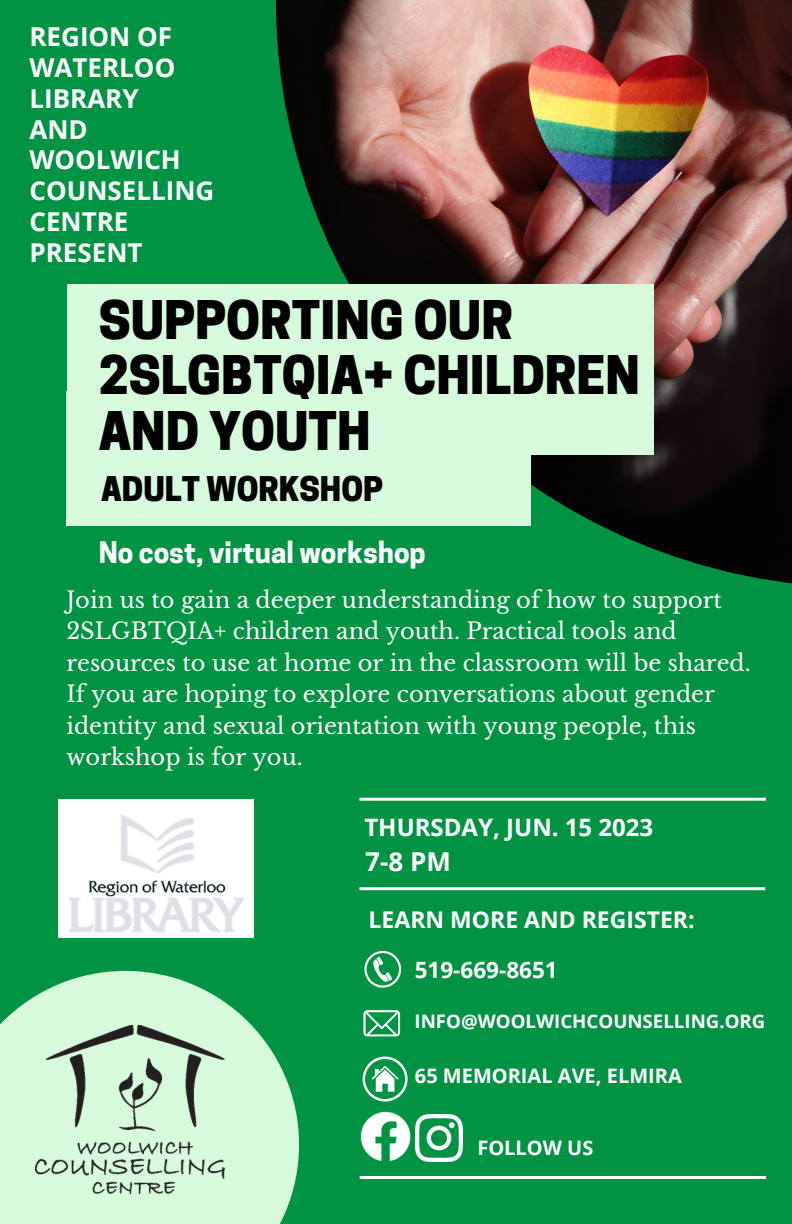
<style>
.page{position:relative;width:792px;height:1224px;background:#009344}
.page>*{position:absolute;margin:0;border:0;box-sizing:border-box;transform-origin:0 0}
.t1{font:800 50px/55.5px "Cooper Hewitt";color:#000}
.t2{font:800 32px "Cooper Hewitt";color:#000}
.t3{font:700 28px "Cooper Hewitt";color:#fff}
.t4{font:700 26px/30.8px "Open Sans";color:#fff}
.t5{font:700 24px "Open Sans";color:#fff}
.t6{font:700 23px "Open Sans";color:#fff}
.t7{font:22.5px/31.5px "Libre Baskerville";color:#fff}
.t8{font:700 22.5px "Open Sans";color:#fff}
.t9{font:700 20px "Open Sans";color:#fff}
.t10{font:700 18.7px "Open Sans";color:#fff}
</style>
<div class="page">
<img style="left:276px;top:0;width:516px;height:584px">
<div style="left:66px;top:392px;width:465px;height:134px;background:#d6fadb"></div>
<div style="left:67px;top:284px;width:587px;height:171px;background:#d6fadb"></div>
<svg style="left:0;top:971px;width:299px;height:253px;fill:#d6fadb"></svg>
<hr style="left:359px;top:798px;width:407px;height:3px;background:#fff">
<hr style="left:359px;top:887px;width:406px;height:3px;background:#fff">
<hr style="left:360px;top:1176px;width:406px;height:3px;background:#fff">
<svg style="left:364px;top:951px;width:37px;height:37px"></svg>
<svg style="left:363px;top:1010px;width:37px;height:26px"></svg>
<img style="left:36px;top:1025px;width:189px;height:168px">
<svg style="left:363px;top:1057px;width:45px;height:45px"></svg>
<img style="left:360px;top:1111px;width:51px;height:51px">
<img style="left:415px;top:1115px;width:48px;height:47px">
<img style="left:58px;top:799px;width:195px;height:138px">
<p class="t4" style="left:29px;top:21px;width:186px">REGION OF<br>WATERLOO<br>LIBRARY<br>AND<br>WOOLWICH<br>COUNSELLING<br>CENTRE<br>PRESENT</p>
<h1 class="t1" style="left:99px;top:299px;width:543px">SUPPORTING OUR<br>2SLGBTQIA+ CHILDREN<br>AND YOUTH</h1>
<h2 class="t2" style="left:101px;top:477px;width:283px">ADULT WORKSHOP</h2>
<p class="t3" style="left:99px;top:542px;width:328px">No cost, virtual workshop</p>
<p class="t7" style="left:66px;top:584px;width:686px">Join us to gain a deeper understanding of how to support 2SLGBTQIA+ children and youth. Practical tools and resources to use at home or in the classroom will be shared.<br>If you are hoping to explore conversations about gender identity and sexual orientation with young people, this workshop is for you.</p>
<p class="t5" style="left:364px;top:810px;width:290px">THURSDAY, JUN. 15 2023</p>
<p class="t4" style="left:365px;top:846px;width:87px">7-8 PM</p>
<p class="t6" style="left:369px;top:903px;width:328px">LEARN MORE AND REGISTER:</p>
<p class="t8" style="left:415px;top:954px;width:145px">519-669-8651</p>
<p class="t10" style="left:415px;top:1008px;width:352px">INFO@WOOLWICHCOUNSELLING.ORG</p>
<p class="t9" style="left:415px;top:1061px;width:268px">65 MEMORIAL AVE, ELMIRA</p>
<p class="t9" style="left:477px;top:1134px;width:118px">FOLLOW US</p>
</div>
